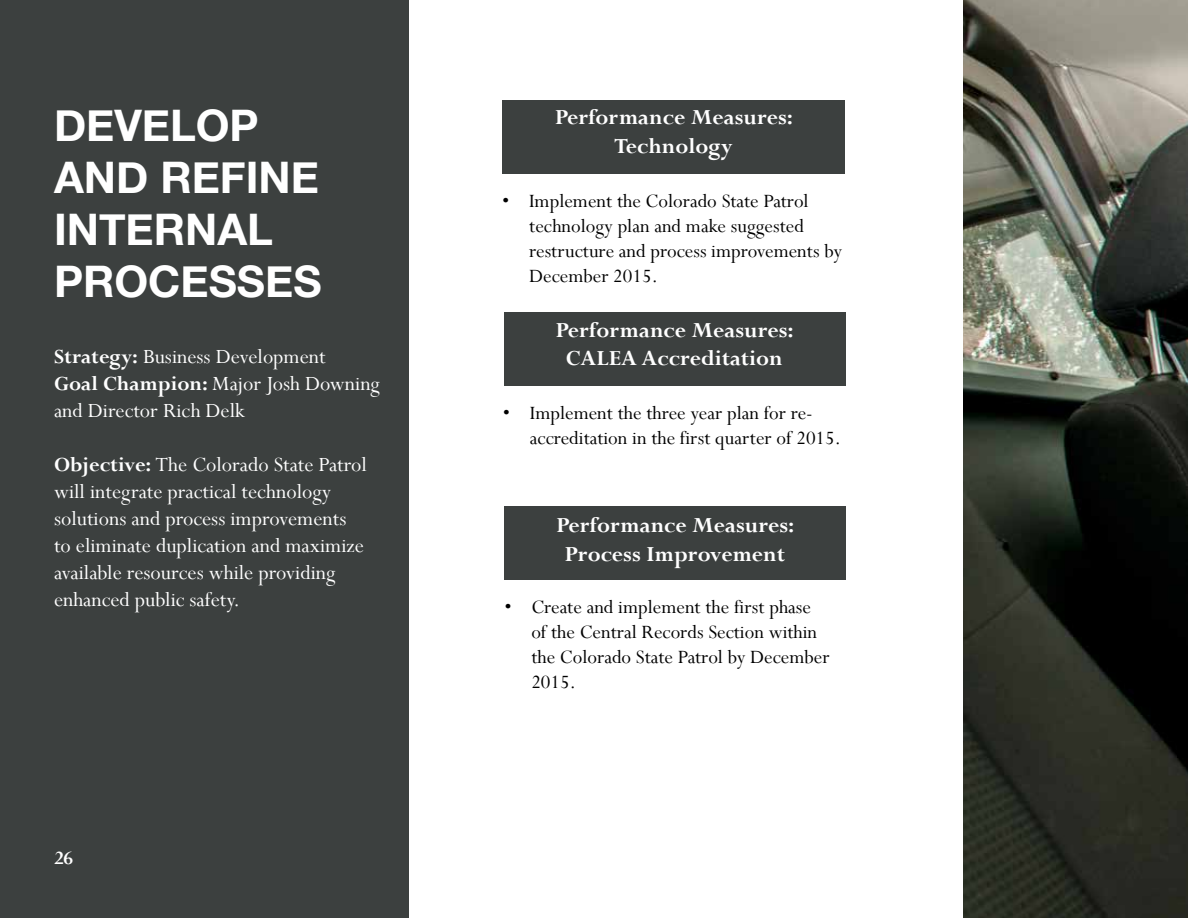
<style>
.page{position:relative;width:1188px;height:918px;background:#fff}
.page>*{position:absolute;margin:0;border:0;box-sizing:border-box;transform-origin:0 0}
.t1{font:700 43.5px/52.2px "Helvetica Neue";color:#fff}
.t2{font:700 24px/28.8px "Perpetua";color:#fff;text-align:center}
.t3{font:22.5px/27px "Perpetua";color:#fff}
.t4{font:21px/25.2px "Perpetua";color:#000}
.t5{font:700 21px "Perpetua";color:#fff}
.s1{font-weight:700}
</style>
<div class="page">
<div style="left:0;top:0;width:409px;height:918px;background:#3c403f"></div>
<div style="left:503px;top:100px;width:342px;height:74px;background:#3c403f"></div>
<div style="left:504px;top:312px;width:342px;height:74px;background:#3c403f"></div>
<img style="left:963px;top:0;width:225px;height:918px">
<div style="left:504px;top:506px;width:342px;height:73px;background:#3c403f"></div>
<h1 class="t1" style="left:54px;top:100px;width:269px">DEVELOP<br>AND REFINE<br>INTERNAL<br>PROCESSES</h1>
<p class="t2" style="left:555px;top:102px;width:239px">Performance Measures:<br>Technology</p>
<p class="t2" style="left:556px;top:315px;width:239px">Performance Measures:<br>CALEA Accreditation</p>
<p class="t4" style="left:529px;top:188px;width:314px;text-indent:-27px">• Implement the Colorado State Patrol technology plan and make suggested restructure and process improvements by<br>December 2015.</p>
<p class="t3" style="left:54px;top:343px;width:328px"><span class="s1">Strategy:</span> Business Development<br><span class="s1">Goal Champion:</span> Major Josh Downing and Director Rich Delk</p>
<p class="t3" style="left:54px;top:451px;width:315px"><span class="s1">Objective:</span> The Colorado State Patrol will integrate practical technology solutions and process improvements to eliminate duplication and maximize available resources while providing enhanced public safety.</p>
<p class="t4" style="left:530px;top:400px;width:313px;text-indent:-27px">• Implement the three year plan for re&shy;accreditation in the first quarter of 2015.</p>
<p class="t2" style="left:556px;top:510px;width:239px">Performance Measures:<br>Process Improvement</p>
<p class="t4" style="left:531px;top:594px;width:300px;text-indent:-27px">• Create and implement the first phase of the Central Records Section within the Colorado State Patrol by December<br>2015.</p>
<p class="t5" style="left:54px;top:845px;width:21px">26</p>
</div>
